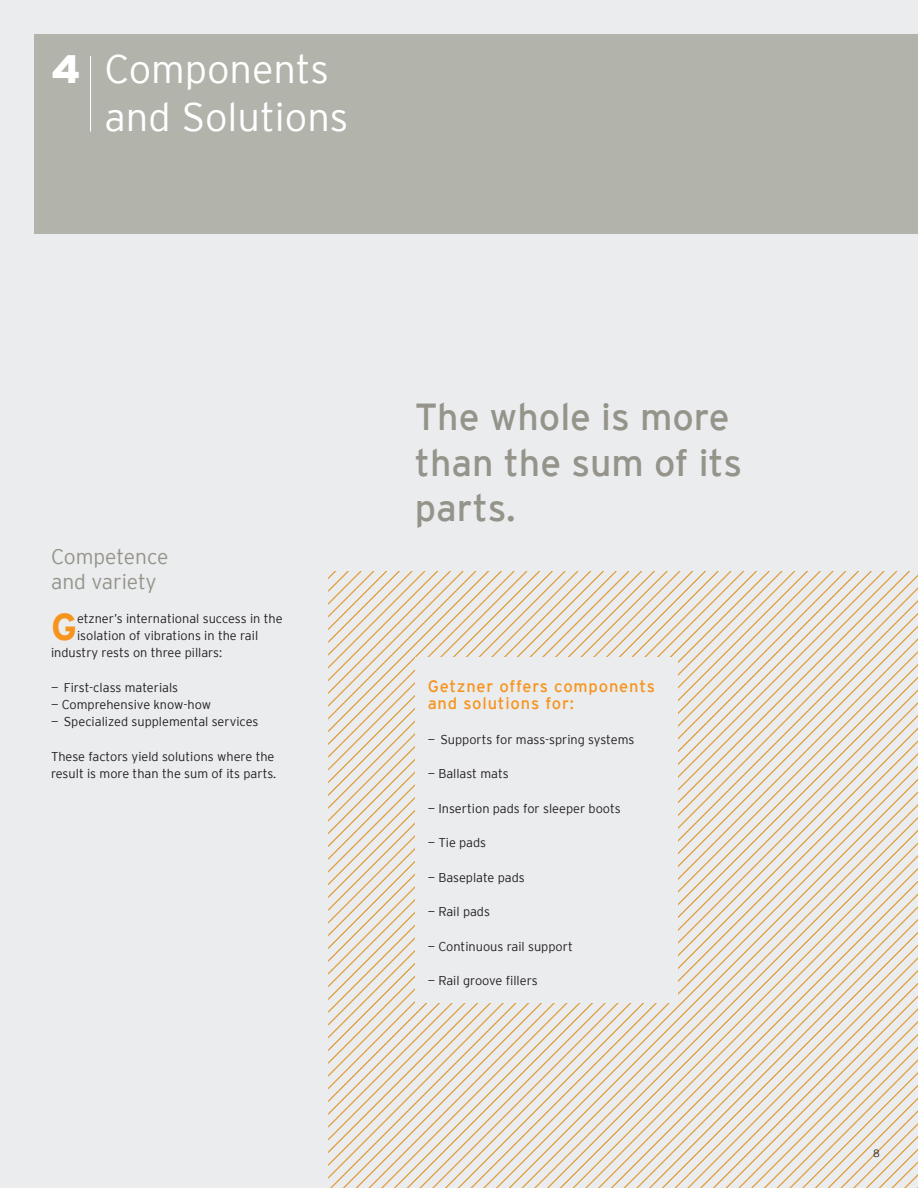
<style>
.page{position:relative;width:918px;height:1188px;background:#eaecee}
.page>*{position:absolute;margin:0;border:0;box-sizing:border-box;transform-origin:0 0}
.t1{font:300 39.75px/48px "Interstate";color:#fff}
.t2{font:900 39.6px "Interstate";color:#fff}
.t3{font:37.65px/45.6px "Interstate";color:#94948b}
.t4{font:700 37.35px "Interstate";color:#f7941d}
.t5{font:300 21px/25.5px "Interstate";color:#94948b}
.t6{font:16.5px/17.2px "Interstate";letter-spacing:.05em;color:#f7941d}
.t7{font:300 12.75px/17.2px "Interstate";color:#231f20}
.t8{font:300 10.5px "Interstate";color:#231f20}
</style>
<div class="page">
<svg style="left:328px;top:571px;width:12px;height:617px"></svg>
<svg style="left:340px;top:571px;width:13px;height:617px"></svg>
<svg style="left:353px;top:571px;width:13px;height:617px"></svg>
<svg style="left:366px;top:571px;width:12px;height:617px"></svg>
<svg style="left:378px;top:571px;width:13px;height:617px"></svg>
<svg style="left:391px;top:571px;width:13px;height:617px"></svg>
<svg style="left:404px;top:571px;width:13px;height:617px"></svg>
<svg style="left:633px;top:571px;width:13px;height:617px"></svg>
<svg style="left:646px;top:571px;width:13px;height:617px"></svg>
<svg style="left:659px;top:571px;width:13px;height:617px"></svg>
<svg style="left:672px;top:571px;width:12px;height:617px"></svg>
<svg style="left:684px;top:571px;width:13px;height:617px"></svg>
<svg style="left:697px;top:571px;width:13px;height:617px"></svg>
<hr style="left:0;top:34px;width:1px;height:200px;background:#b2b3ab">
<div style="left:34px;top:34px;width:884px;height:200px;background:#b2b3ab"></div>
<hr style="left:90px;top:56px;width:1px;height:76px;background:#fff">
<div style="left:415px;top:657px;width:263px;height:345px;background:#eaecee"></div>
<svg style="left:714px;top:571px;width:204px;height:617px"></svg>
<h2 class="t2" style="left:51px;top:54px;width:31px">4</h2>
<h1 class="t1" style="left:104px;top:46px;width:246px">Components and Solutions</h1>
<h3 class="t5" style="left:51px;top:544px;width:119px">Competence and variety</h3>
<h3 class="t4" style="left:51px;top:613px;width:28px">G</h3>
<p class="t7" style="left:77px;top:610px;width:207px">etzner’s international success in the</p>
<p class="t7" style="left:77px;top:627px;width:183px">isolation of vibrations in the rail</p>
<p class="t7" style="left:51px;top:645px;width:173px">industry rests on three pillars:</p>
<p class="t7" style="left:51px;top:679px;width:129px">— First-class materials</p>
<p class="t7" style="left:51px;top:696px;width:162px">— Comprehensive know-how</p>
<p class="t7" style="left:51px;top:714px;width:209px">— Specialized supplemental services</p>
<p class="t7" style="left:51px;top:748px;width:227px">These factors yield solutions where the result is more than the sum of its parts.</p>
<h3 class="t3" style="left:415px;top:397px;width:329px">The whole is more than the sum of its parts.</h3>
<p class="t6" style="left:428px;top:679px;width:229px">Getzner offers components and solutions for:</p>
<p class="t7" style="left:428px;top:731px;width:208px">— Supports for mass-spring systems</p>
<p class="t7" style="left:428px;top:765px;width:82px">— Ballast mats</p>
<p class="t7" style="left:428px;top:800px;width:194px">— Insertion pads for sleeper boots</p>
<p class="t7" style="left:428px;top:834px;width:60px">— Tie pads</p>
<p class="t7" style="left:428px;top:869px;width:99px">— Baseplate pads</p>
<p class="t7" style="left:428px;top:903px;width:64px">— Rail pads</p>
<p class="t7" style="left:428px;top:938px;width:147px">— Continuous rail support</p>
<p class="t7" style="left:428px;top:972px;width:111px">— Rail groove fillers</p>
<p class="t8" style="left:873px;top:1148px;width:8px">8</p>
</div>
